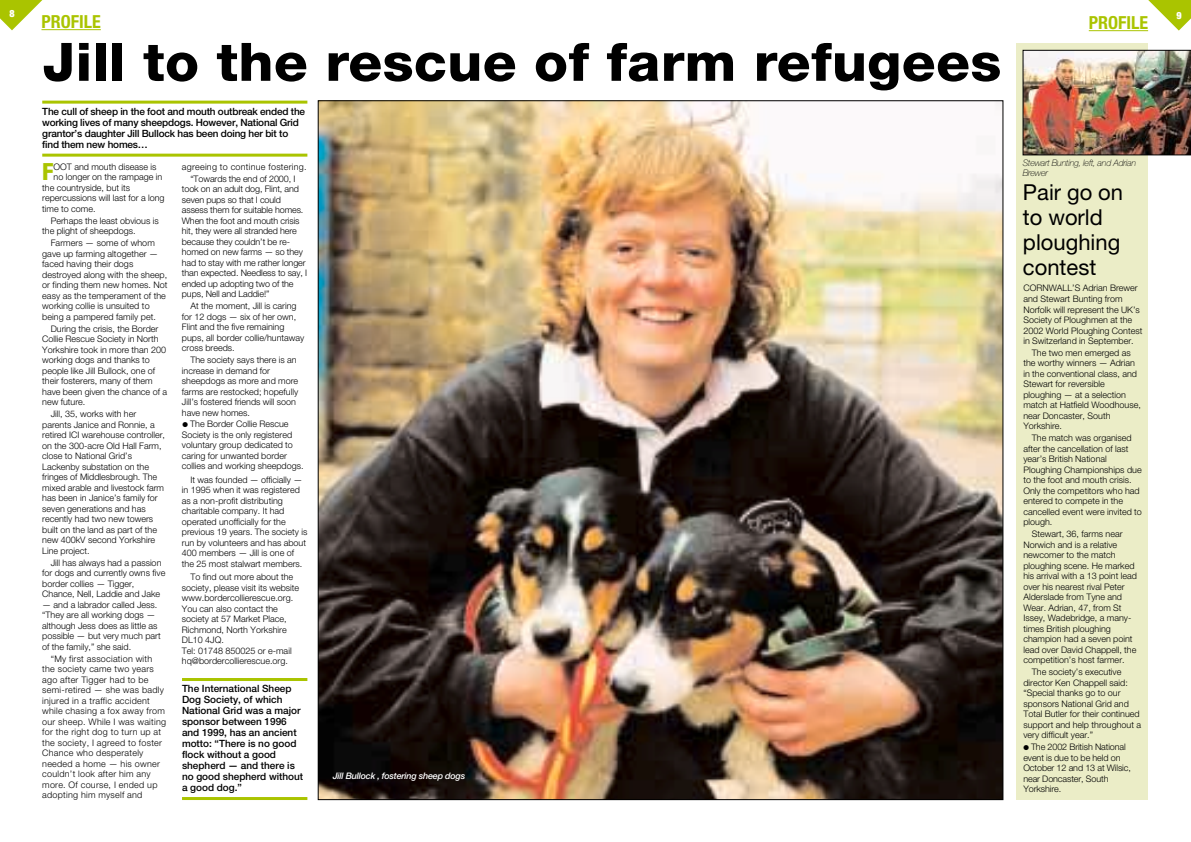
<style>
.page{position:relative;width:1191px;height:842px;background:#fff}
.page>*{position:absolute;margin:0;border:0;box-sizing:border-box;transform-origin:0 0}
.t1{font:800 53px "Helvetica Neue";letter-spacing:.005em;color:#000;scale:1.05 1}
.t2{font:800 condensed 23.7px "Helvetica Neue";color:#aac400}
.t3{font:22px/25px "Helvetica Neue";color:#000}
.t4{font:700 condensed 18px "Helvetica Neue";color:#aac400}
.t5{font:500 10px/11px "Helvetica Neue";color:#000}
.t6{font:900 condensed 10px "Helvetica Neue";color:#fff}
.t7{font:300 9px/10.5px "Helvetica Neue";color:#000}
.t8{font:300 9px/10.5px "Helvetica Neue";letter-spacing:.03em;color:#000}
.t9{font:italic 100 9px/10.5px "Helvetica Neue";letter-spacing:-.02em;color:#000}
.t10{font:italic 500 9px "Helvetica Neue";letter-spacing:-.02em;color:#fff}
</style>
<div class="page">
<hr style="left:41px;top:29px;width:60px;height:1px;background:#aac400">
<svg style="left:0;top:0;width:47px;height:30px"></svg>
<hr style="left:1088px;top:30px;width:60px;height:1px;background:#aac400">
<svg style="left:1143px;top:0;width:48px;height:31px"></svg>
<div style="left:1016px;top:44px;width:132px;height:756px;background:#ebedc7"></div>
<img style="left:1022px;top:50px;width:169px;height:105px">
<img style="left:320px;top:102px;width:681px;height:696px">
<hr style="left:42px;top:101px;width:265px;height:3px;background:#aac400">
<hr style="left:42px;top:154px;width:265px;height:3px;background:#aac400">
<hr style="left:182px;top:678px;width:125px;height:3px;background:#aac400">
<hr style="left:182px;top:797px;width:125px;height:3px;background:#aac400">
<p class="t6" style="left:9px;top:10px;width:7px">8</p>
<h3 class="t4" style="left:41px;top:15px;width:61px">PROFILE</h3>
<h1 class="t1" style="left:42px;top:43px;width:915px">Jill to the rescue of farm refugees</h1>
<p class="t5" style="left:42px;top:107px;width:264px">The cull of sheep in the foot and mouth outbreak ended the working lives of many sheepdogs. However, National Grid grantor’s daughter Jill Bullock has been doing her bit to find them new homes…</p>
<h2 class="t2" style="left:42px;top:163px;width:13px">F</h2>
<p class="t7" style="left:54px;top:162px;width:104px">OOT and mouth disease is</p>
<p class="t7" style="left:54px;top:173px;width:110px">no longer on the rampage in</p>
<p class="t7" style="left:42px;top:183px;width:89px">the countryside, but its</p>
<p class="t7" style="left:42px;top:194px;width:124px">repercussions will last for a long</p>
<p class="t7" style="left:42px;top:204px;width:55px">time to come.</p>
<p class="t7" style="left:42px;top:216px;width:118px;text-indent:9px">Perhaps the least obvious is the plight of sheepdogs.</p>
<p class="t7" style="left:42px;top:239px;width:127px;text-indent:9px">Farmers — some of whom gave up farming altogether — faced having their dogs destroyed along with the sheep, or finding them new homes. Not easy as the temperament of the working collie is unsuited to being a pampered family pet.</p>
<p class="t7" style="left:42px;top:324px;width:126px;text-indent:9px">During the crisis, the Border<br>Collie Rescue Society in North<br>Yorkshire took in more than 200 working dogs and thanks to people like Jill Bullock, one of their fosterers, many of them have been given the chance of a new future.</p>
<p class="t7" style="left:42px;top:410px;width:124px;text-indent:9px">Jill, 35, works with her parents Janice and Ronnie, a retired ICI warehouse controller, on the 300-acre Old Hall Farm, close to National Grid’s<br>Lackenby substation on the fringes of Middlesbrough. The mixed arable and livestock farm has been in Janice’s family for seven generations and has recently had two new towers built on the land as part of the new 400kV second Yorkshire<br>Line project.</p>
<p class="t7" style="left:42px;top:558px;width:125px;text-indent:9px">Jill has always had a passion for dogs and currently owns five border collies — Tigger,<br>Chance, Nell, Laddie and Jake</p>
<p class="t7" style="left:42px;top:600px;width:120px">— and a labrador called Jess. “They are all working dogs — although Jess does as little as possible — but very much part of the family,” she said.</p>
<p class="t8" style="left:42px;top:654px;width:125px;text-indent:9px">“My first association with the society came two years ago after Tigger had to be semi-retired — she was badly injured in a traffic accident while chasing a fox away from our sheep. While I was waiting for the right dog to turn up at the society, I agreed to foster<br>Chance who desperately needed a home — his owner couldn’t look after him any more. Of course, I ended up adopting him myself and</p>
<p class="t8" style="left:182px;top:161px;width:126px;line-height:11.9px;text-align:center">agreeing to continue fostering. “Towards the end of 2000, I</p>
<p class="t7" style="left:182px;top:185px;width:127px">took on an adult dog, Flint, and seven pups so that I could assess them for suitable homes.<br>When the foot and mouth crisis hit, they were all stranded here because they couldn’t be re&shy;homed on new farms — so they had to stay with me rather longer than expected. Needless to say, I ended up adopting two of the pups, Nell and Laddie!”</p>
<p class="t7" style="left:182px;top:301px;width:124px;text-indent:9px">At the moment, Jill is caring for 12 dogs — six of her own,<br>Flint and the five remaining pups, all border collie/huntaway cross breeds.</p>
<p class="t7" style="left:182px;top:355px;width:118px;text-indent:9px">The society says there is an increase in demand for sheepdogs as more and more farms are restocked; hopefully<br>Jill’s fostered friends will soon have new homes.</p>
<p class="t7" style="left:182px;top:420px;width:123px">● The Border Collie Rescue<br>Society is the only registered voluntary group dedicated to caring for unwanted border collies and working sheepdogs.</p>
<p class="t7" style="left:182px;top:475px;width:127px;text-indent:9px">It was founded — officially — in 1995 when it was registered as a non-profit distributing charitable company. It had operated unofficially for the previous 19 years. The society is run by volunteers and has about<br>400 members — Jill is one of the 25 most stalwart members.</p>
<p class="t7" style="left:182px;top:572px;width:119px;text-indent:9px">To find out more about the society, please visit its website www.bordercollierescue.org.<br>You can also contact the society at 57 Market Place,<br>Richmond, North Yorkshire<br>DL10 4JQ.<br>Tel: 01748 850025 or e-mail hq@bordercollierescue.org.</p>
<p class="t5" style="left:182px;top:684px;width:123px">The International Sheep<br>Dog Society, of which<br>National Grid was a major sponsor between 1996 and 1999, has an ancient motto: “There is no good flock without a good shepherd — and there is no good shepherd without a good dog.”</p>
<p class="t10" style="left:333px;top:773px;width:134px">Jill Bullock , fostering sheep dogs</p>
<h3 class="t4" style="left:1088px;top:16px;width:61px">PROFILE</h3>
<p class="t9" style="left:1022px;top:158px;width:115px">Stewart Bunting, left, and Adrian<br>Brewer</p>
<h3 class="t3" style="left:1023px;top:182px;width:101px">Pair go on to world ploughing contest</h3>
<p class="t7" style="left:1023px;top:284px;width:120px">CORNWALL’S Adrian Brewer and Stewart Bunting from<br>Norfolk will represent the UK’s<br>Society of Ploughmen at the<br>2002 World Ploughing Contest in Switzerland in September.</p>
<p class="t7" style="left:1023px;top:348px;width:119px;text-indent:9px">The two men emerged as the worthy winners — Adrian in the conventional class, and<br>Stewart for reversible ploughing — at a selection match at Hatfield Woodhouse, near Doncaster, South<br>Yorkshire.</p>
<p class="t7" style="left:1023px;top:434px;width:120px;text-indent:9px">The match was organised after the cancellation of last year’s British National<br>Ploughing Championships due to the foot and mouth crisis.<br>Only the competitors who had entered to compete in the cancelled event were invited to plough.</p>
<p class="t7" style="left:1023px;top:530px;width:115px;text-indent:9px">Stewart, 36, farms near<br>Norwich and is a relative newcomer to the match ploughing scene. He marked his arrival with a 13 point lead over his nearest rival Peter<br>Alderslade from Tyne and<br>Wear. Adrian, 47, from St<br>Issey, Wadebridge, a many&shy;times British ploughing champion had a seven point lead over David Chappell, the competition’s host farmer.</p>
<p class="t7" style="left:1023px;top:668px;width:119px;text-indent:9px">The society’s executive director Ken Chappell said: “Special thanks go to our sponsors National Grid and<br>Total Butler for their continued support and help throughout a very difficult year.”</p>
<p class="t7" style="left:1023px;top:742px;width:109px">● The 2002 British National event is due to be held on<br>October 12 and 13 at Wilsic, near Doncaster, South<br>Yorkshire.</p>
<p class="t6" style="left:1176px;top:12px;width:7px">9</p>
</div>
